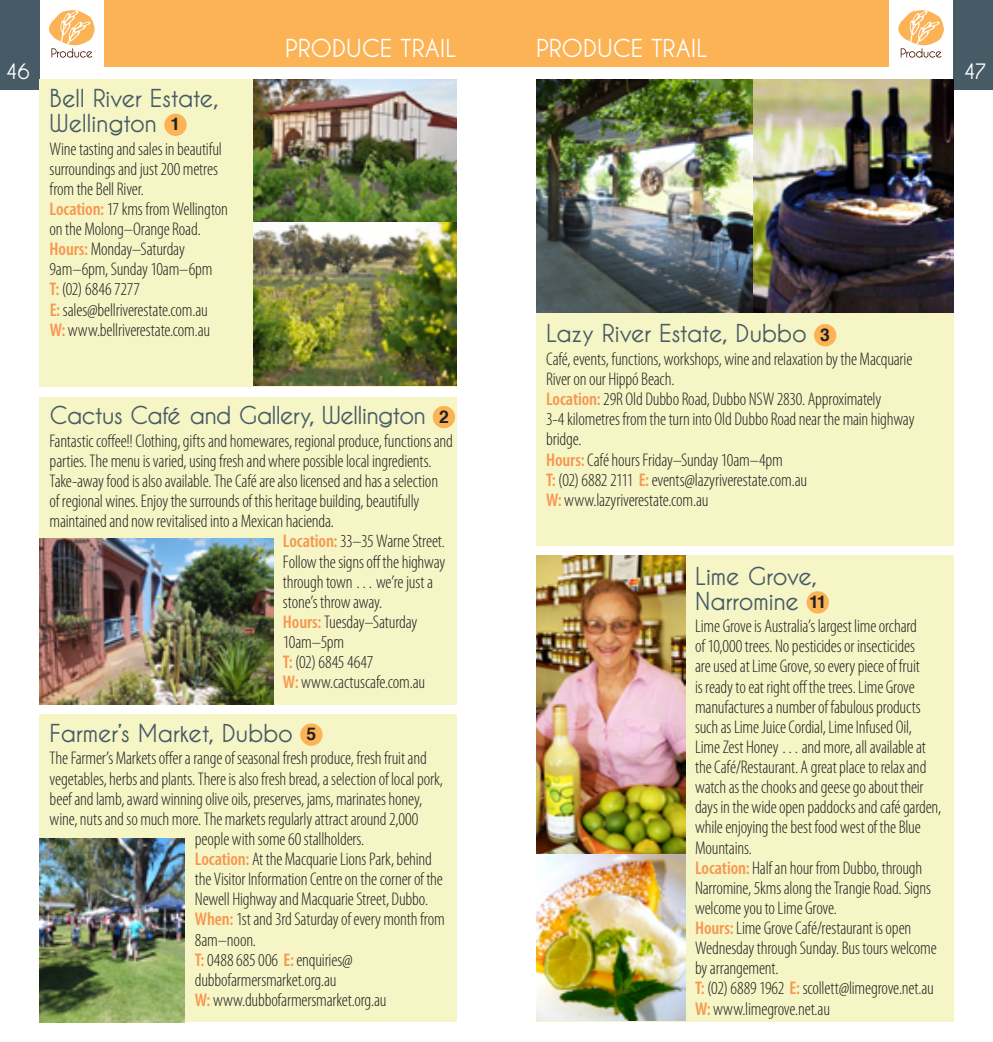
<style>
.page{position:relative;width:993px;height:1042px;background:#fff}
.page>*{position:absolute;margin:0;border:0;box-sizing:border-box;transform-origin:0 0}
.t1{font:700 24.5px/24.5px "Caviar Dreams";letter-spacing:-.025em;color:#465b65}
.t2{font:700 24.5px "Caviar Dreams";color:#fff}
.t3{font:700 21px "Caviar Dreams";color:#fff}
.t4{font:300 condensed 18.38px/20.1px "Myriad Pro";letter-spacing:-.01em;color:#231f20}
.s1{font-family:"Helvetica";font-size:17.5px;color:#231f20}
.s2{font-weight:600;color:#f79750}
</style>
<div class="page">
<div style="left:104px;top:0;width:392px;height:67px;background:#fbb355"></div>
<div style="left:496px;top:0;width:392px;height:67px;background:#fbb355"></div>
<div style="left:0;top:0;width:40px;height:89px;background:#465b65"></div>
<div style="left:952px;top:0;width:40px;height:89px;background:#465b65"></div>
<svg style="left:49px;top:10px;width:46px;height:48px"></svg>
<svg style="left:898px;top:10px;width:45px;height:48px"></svg>
<div style="left:40px;top:79px;width:416px;height:308px;background:#f6f5c6"></div>
<div style="left:40px;top:397px;width:416px;height:307px;background:#f6f5c6"></div>
<div style="left:40px;top:714px;width:416px;height:308px;background:#f6f5c6"></div>
<div style="left:164px;top:114px;width:22px;height:22px;background:#fbb355;border-radius:50%"></div>
<div style="left:432px;top:406px;width:23px;height:22px;background:#fbb355;border-radius:50%"></div>
<div style="left:300px;top:723px;width:22px;height:23px;background:#fbb355;border-radius:50%"></div>
<img style="left:253px;top:79px;width:203px;height:307px">
<img style="left:40px;top:538px;width:233px;height:166px">
<img style="left:40px;top:838px;width:145px;height:184px">
<div style="left:536px;top:79px;width:416px;height:467px;background:#f6f5c6"></div>
<div style="left:536px;top:556px;width:416px;height:466px;background:#f6f5c6"></div>
<div style="left:806px;top:591px;width:22px;height:22px;background:#fbb355;border-radius:50%"></div>
<div style="left:813px;top:324px;width:23px;height:22px;background:#fbb355;border-radius:50%"></div>
<img style="left:752px;top:79px;width:200px;height:234px">
<img style="left:536px;top:556px;width:149px;height:465px">
<img style="left:536px;top:79px;width:216px;height:234px">
<h1 class="t2" style="left:285px;top:34px;width:173px">produce trail</h1>
<h1 class="t2" style="left:536px;top:34px;width:173px">produce trail</h1>
<p class="t3" style="left:5px;top:60px;width:26px">46</p>
<p class="t3" style="left:962px;top:60px;width:25px">47</p>
<h1 class="t1" style="left:50px;top:86px;width:170px">Bell River Estate,<br>Wellington <span class="s1">1</span></h1>
<p class="t4" style="left:50px;top:139px;width:180px">Wine tasting and sales in beautiful surroundings and just 200 metres from the Bell River.<br><span class="s2">Location:</span> 17 kms from Wellington on the Molong–Orange Road.<br><span class="s2">Hours:</span> Monday–Saturday<br>9am–6pm, Sunday 10am–6pm<br><span class="s2">T:</span> (02) 6846 7277<br><span class="s2">E:</span> sales@bellriverestate.com.au<br><span class="s2">W:</span> www.bellriverestate.com.au</p>
<h1 class="t1" style="left:546px;top:321px;width:285px">Lazy River Estate, Dubbo <span class="s1">3</span></h1>
<p class="t4" style="left:546px;top:349px;width:370px">Café, events, functions, workshops, wine and relaxation by the Macquarie River on our Hippó Beach.<br><span class="s2">Location:</span> 29R Old Dubbo Road, Dubbo NSW 2830. Approximately 3-4kilometres from the turn into Old Dubbo Road near the main highway bridge.<br><span class="s2">Hours:</span> Café hours Friday–Sunday 10am–4pm<br><span class="s2">T:</span> (02) 6882 2111 <span class="s2">E:</span> events@lazyriverestate.com.au<br><span class="s2">W:</span> www.lazyriverestate.com.au</p>
<h1 class="t1" style="left:50px;top:403px;width:400px">Cactus Café and Gallery, Wellington <span class="s1">2</span></h1>
<p class="t4" style="left:50px;top:431px;width:404px">Fantastic coffee!! Clothing, gifts and homewares, regional produce, functions and</p>
<p class="t4" style="left:50px;top:451px;width:383px">parties. The menu is varied, using fresh and where possible local ingredients.</p>
<p class="t4" style="left:50px;top:471px;width:390px">Take-away food is also available. The Café are also licensed and has a selection</p>
<p class="t4" style="left:50px;top:491px;width:371px">of regional wines. Enjoy the surrounds of this heritage building, beautifully</p>
<p class="t4" style="left:50px;top:512px;width:286px">maintained and now revitalised into a Mexican hacienda.</p>
<p class="t4" style="left:283px;top:532px;width:163px"><span class="s2">Location:</span> 33–35 Warne Street.</p>
<p class="t4" style="left:283px;top:552px;width:164px">Follow the signs off the highway</p>
<p class="t4" style="left:283px;top:572px;width:151px">through town … we’re just a</p>
<p class="t4" style="left:283px;top:592px;width:101px">stone’s throw away.</p>
<p class="t4" style="left:283px;top:612px;width:136px"><span class="s2">Hours:</span> Tuesday–Saturday</p>
<p class="t4" style="left:283px;top:632px;width:63px">10am–5pm</p>
<p class="t4" style="left:283px;top:652px;width:92px"><span class="s2">T:</span> (02) 6845 4647</p>
<p class="t4" style="left:283px;top:672px;width:144px"><span class="s2">W:</span> www.cactuscafe.com.au</p>
<h1 class="t1" style="left:50px;top:721px;width:268px">Farmer’s Market, Dubbo <span class="s1">5</span></h1>
<p class="t4" style="left:50px;top:749px;width:378px">The Farmer’s Markets offer a range of seasonal fresh produce, fresh fruit and</p>
<p class="t4" style="left:50px;top:769px;width:395px">vegetables, herbs and plants. There is also fresh bread, a selection of local pork,</p>
<p class="t4" style="left:50px;top:789px;width:374px">beef and lamb, award winning olive oils, preserves, jams, marinates honey,</p>
<p class="t4" style="left:50px;top:809px;width:370px">wine, nuts and so much more. The markets regularly attract around 2,000</p>
<p class="t4" style="left:195px;top:829px;width:171px">people with some 60 stallholders.</p>
<p class="t4" style="left:195px;top:849px;width:238px"><span class="s2">Location:</span> At the Macquarie Lions Park, behind</p>
<p class="t4" style="left:195px;top:869px;width:249px">the Visitor Information Centre on the corner of the</p>
<p class="t4" style="left:195px;top:889px;width:235px">Newell Highway and Macquarie Street, Dubbo.</p>
<p class="t4" style="left:195px;top:909px;width:251px"><span class="s2">When:</span> 1st and 3rd Saturday of every month from</p>
<p class="t4" style="left:195px;top:930px;width:63px">8am–noon.</p>
<p class="t4" style="left:195px;top:950px;width:159px"><span class="s2">T:</span> 0488 685 006 <span class="s2">E:</span> enquiries@</p>
<p class="t4" style="left:195px;top:970px;width:143px">dubbofarmersmarket.org.au</p>
<p class="t4" style="left:195px;top:990px;width:193px"><span class="s2">W:</span> www.dubbofarmersmarket.org.au</p>
<h1 class="t1" style="left:694px;top:564px;width:133px">Lime Grove,<br>Narromine <span class="s1">11</span></h1>
<p class="t4" style="left:694px;top:616px;width:247px">Lime Grove is Australia’s largest lime orchard<br>of 10,000 trees. No pesticides or insecticides<br>are used at Lime Grove, so every piece of fruit<br>is ready to eat right off the trees. Lime Grove manufactures a number of fabulous products such as Lime Juice Cordial, Lime Infused Oil, Lime Zest Honey … and more, all available at the Café/Restaurant. A great place to relax and watch as the chooks and geese go about their days in the wide open paddocks and café garden, while enjoying the best food west of the Blue Mountains.<br><span class="s2">Location:</span> Half an hour from Dubbo, through Narromine, 5kms along the Trangie Road. Signs welcome you to Lime Grove.<br><span class="s2">Hours:</span> Lime Grove Café/restaurant is open Wednesday through Sunday. Bus tours welcome by arrangement.<br><span class="s2">T:</span> (02) 6889 1962 <span class="s2">E:</span> scollett@limegrove.net.au <span class="s2">W:</span> www.limegrove.net.au</p>
</div>
